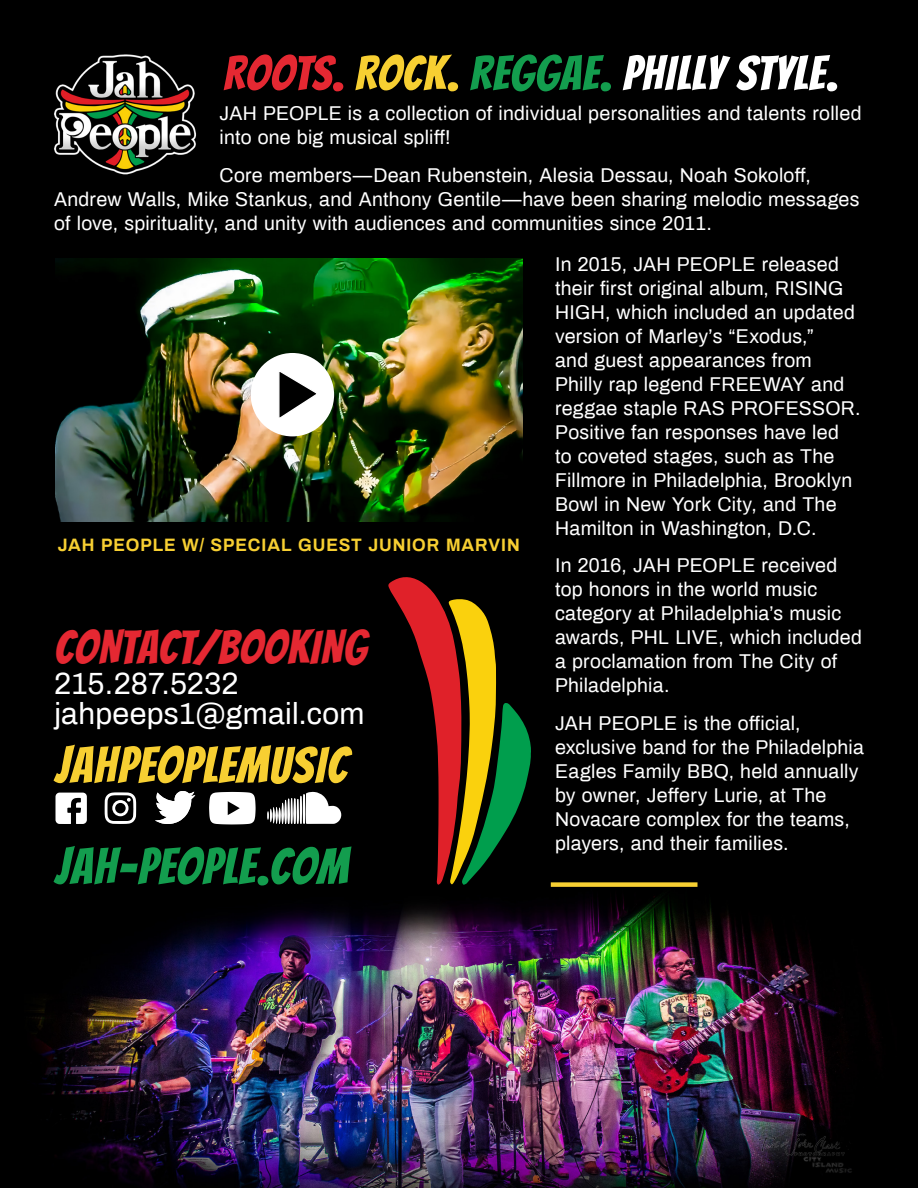
<style>
.page{position:relative;width:918px;height:1188px;background:#000}
.page>*{position:absolute;margin:0;border:0;box-sizing:border-box;transform-origin:0 0}
.t1{font:50.25px "Bangers";letter-spacing:.03em;color:#f7cf32}
.t2{font:50.25px "Bangers";letter-spacing:.02em;color:#139d4e}
.t3{font:46.5px "Bangers";letter-spacing:.025em;color:#e52832}
.t4{font:30px/30px "Archivo";letter-spacing:.01em;color:#fff}
.t5{font:19.5px/24px "Archivo";letter-spacing:.015em;color:#fff}
.t6{font:700 17.55px "Archivo";letter-spacing:.05em;color:#f7cf32}
</style>
<div class="page">
<img style="left:32px;top:87px;width:845px;height:1101px">
<svg style="left:623px;top:55px;width:214px;height:36px"></svg>
<svg style="left:470px;top:54px;width:141px;height:37px"></svg>
<svg style="left:355px;top:54px;width:103px;height:37px"></svg>
<svg style="left:224px;top:54px;width:119px;height:37px"></svg>
<img style="left:50px;top:54px;width:150px;height:123px">
<div style="left:551px;top:882px;width:147px;height:5px;background:#f7cf32"></div>
<svg style="left:55px;top:793px;width:32px;height:31px"></svg>
<svg style="left:105px;top:792px;width:31px;height:32px"></svg>
<svg style="left:267px;top:792px;width:76px;height:32px"></svg>
<svg style="left:155px;top:791px;width:40px;height:33px"></svg>
<img style="left:56px;top:258px;width:467px;height:264px">
<div style="left:251px;top:353px;width:83px;height:83px;background:#fff;border-radius:50%"></div>
<svg style="left:279px;top:372px;width:38px;height:46px"></svg>
<svg style="left:388px;top:575px;width:143px;height:310px"></svg>
<svg style="left:209px;top:792px;width:47px;height:32px;background:#e1e1e1"></svg>
<p class="t5" style="left:220px;top:100px;width:643px">JAH PEOPLE is a collection of individual personalities and talents rolled into one big musical spliff!</p>
<p class="t5" style="left:54px;top:162px;width:807px;text-indent:166px">Core members—Dean Rubenstein, Alesia Dessau, Noah Sokoloff,<br>Andrew Walls, Mike Stankus, and Anthony Gentile—have been sharing melodic messages of love, spirituality, and unity with audiences and communities since 2011.</p>
<p class="t6" style="left:58px;top:533px;width:463px">JAH PEOPLE W/ SPECIAL GUEST JUNIOR MARVIN</p>
<h2 class="t3" style="left:54px;top:621px;width:314px">CONTACT/BOOKING</h2>
<h3 class="t4" style="left:54px;top:668px;width:312px">215.287.5232 jahpeeps1@gmail.com</h3>
<h1 class="t1" style="left:55px;top:736px;width:294px">JAHPEOPLEMUSIC</h1>
<h1 class="t2" style="left:55px;top:838px;width:295px">JAH-PEOPLE.COM</h1>
<p class="t5" style="left:555px;top:251px;width:307px">In 2015, JAH PEOPLE released their first original album, RISING<br>HIGH, which included an updated version of Marley’s “Exodus,”<br>and guest appearances from<br>Philly rap legend FREEWAY and reggae staple RAS PROFESSOR.<br>Positive fan responses have led<br>to coveted stages, such as The<br>Fillmore in Philadelphia, Brooklyn<br>Bowl in New York City, and The<br>Hamilton in Washington, D.C.</p>
<p class="t5" style="left:555px;top:553px;width:308px">In 2016, JAH PEOPLE received top honors in the world music category at Philadelphia’s music awards, PHL LIVE, which included a proclamation from The City of<br>Philadelphia.</p>
<p class="t5" style="left:555px;top:710px;width:310px">JAH PEOPLE is the official, exclusive band for the Philadelphia<br>Eagles Family BBQ, held annually by owner, Jeffery Lurie, at The<br>Novacare complex for the teams, players, and their families.</p>
</div>
